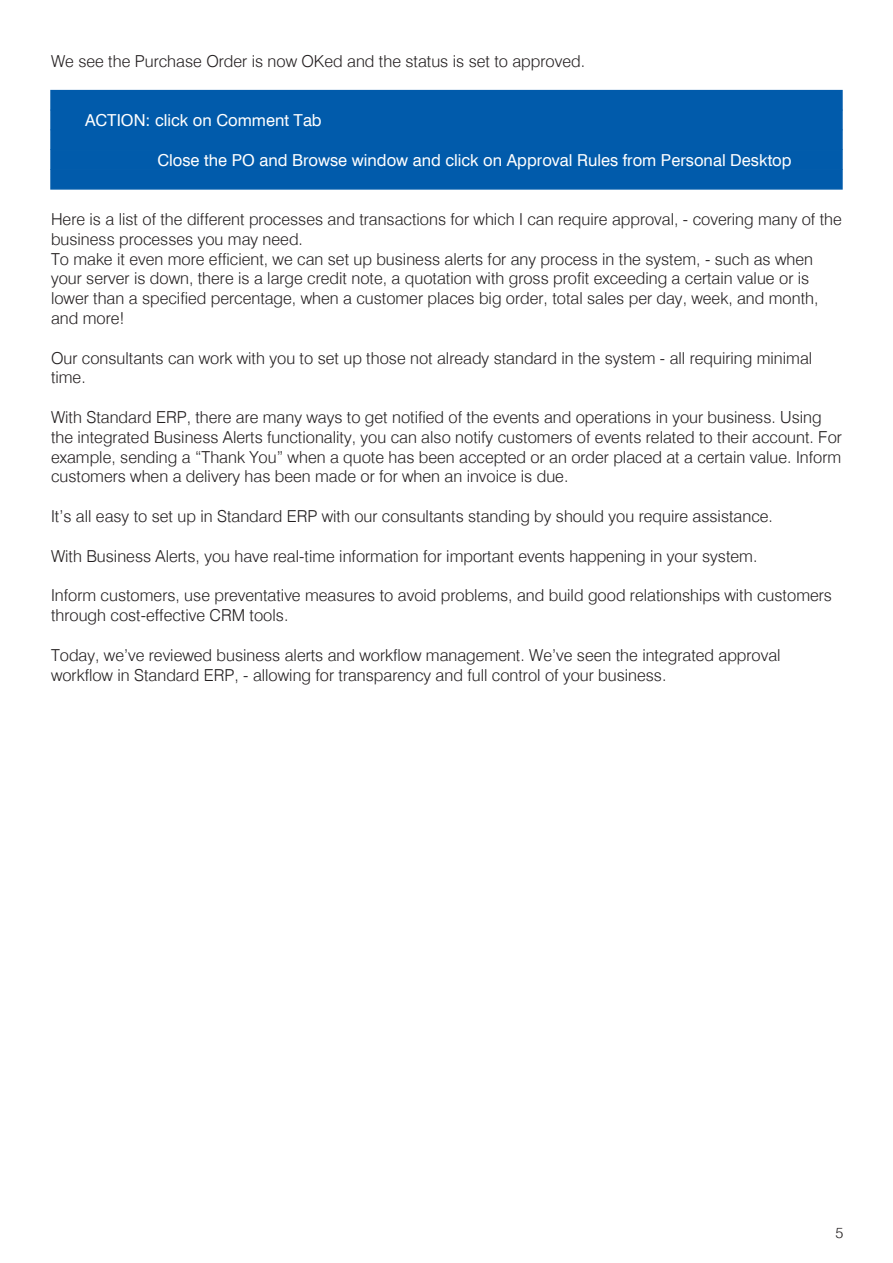
<style>
.page{position:relative;width:893px;height:1263px;background:#fff}
.page>*{position:absolute;margin:0;border:0;box-sizing:border-box;transform-origin:0 0}
.Body{font:300 16.5px/19.8px "Swiss Delux";color:#231f20}
.action{font:16.5px "Swiss Delux Roman";color:#fff}
.t1{font:300 15px "Swiss Delux";color:#231f20}
</style>
<div class="page">
<div style="left:50px;top:90px;width:793px;height:20px;background:#015bab"></div>
<div style="left:50px;top:110px;width:793px;height:20px;background:#015bab"></div>
<div style="left:50px;top:129px;width:793px;height:21px;background:#015bab"></div>
<div style="left:50px;top:149px;width:793px;height:21px;background:#015bab"></div>
<div style="left:50px;top:169px;width:793px;height:21px;background:#015bab;border:2px solid #015bab"></div>
<p class="Body" style="left:51px;top:51px;width:536px">We see the Purchase Order is now OKed and the status is set to approved.</p>
<p class="action" style="left:85px;top:110px;width:238px">ACTION: click on Comment Tab</p>
<p class="action" style="left:157px;top:150px;width:636px">Close the PO and Browse window and click on Approval Rules from Personal Desktop</p>
<p class="Body" style="left:51px;top:210px;width:792px">Here is a list of the different processes and transactions for which I can require approval, - covering many of the business processes you may need.</p>
<p class="Body" style="left:51px;top:249px;width:769px">To make it even more efficient, we can set up business alerts for any process in the system, - such as when your server is down, there is a large credit note, a quotation with gross profit exceeding a certain value or is lower than a specified percentage, when a customer places big order, total sales per day, week, and month, and more!</p>
<p class="Body" style="left:51px;top:348px;width:763px">Our consultants can work with you to set up those not already standard in the system - all requiring minimal time.</p>
<p class="Body" style="left:51px;top:408px;width:792px">With Standard ERP, there are many ways to get notified of the events and operations in your business. Using the integrated Business Alerts functionality, you can also notify customers of events related to their account. For example, sending a “Thank You” when a quote has been accepted or an order placed at a certain value. Inform customers when a delivery has been made or for when an invoice is due.</p>
<p class="Body" style="left:51px;top:507px;width:723px">It’s all easy to set up in Standard ERP with our consultants standing by should you require assistance.</p>
<p class="Body" style="left:51px;top:546px;width:708px">With Business Alerts, you have real-time information for important events happening in your system.</p>
<p class="Body" style="left:51px;top:586px;width:782px">Inform customers, use preventative measures to avoid problems, and build good relationships with customers through cost-effective CRM tools.</p>
<p class="Body" style="left:51px;top:645px;width:731px">Today, we’ve reviewed business alerts and workflow management. We’ve seen the integrated approval workflow in Standard ERP, - allowing for transparency and full control of your business.</p>
<p class="t1" style="left:835px;top:1223px;width:9px">5</p>
</div>
